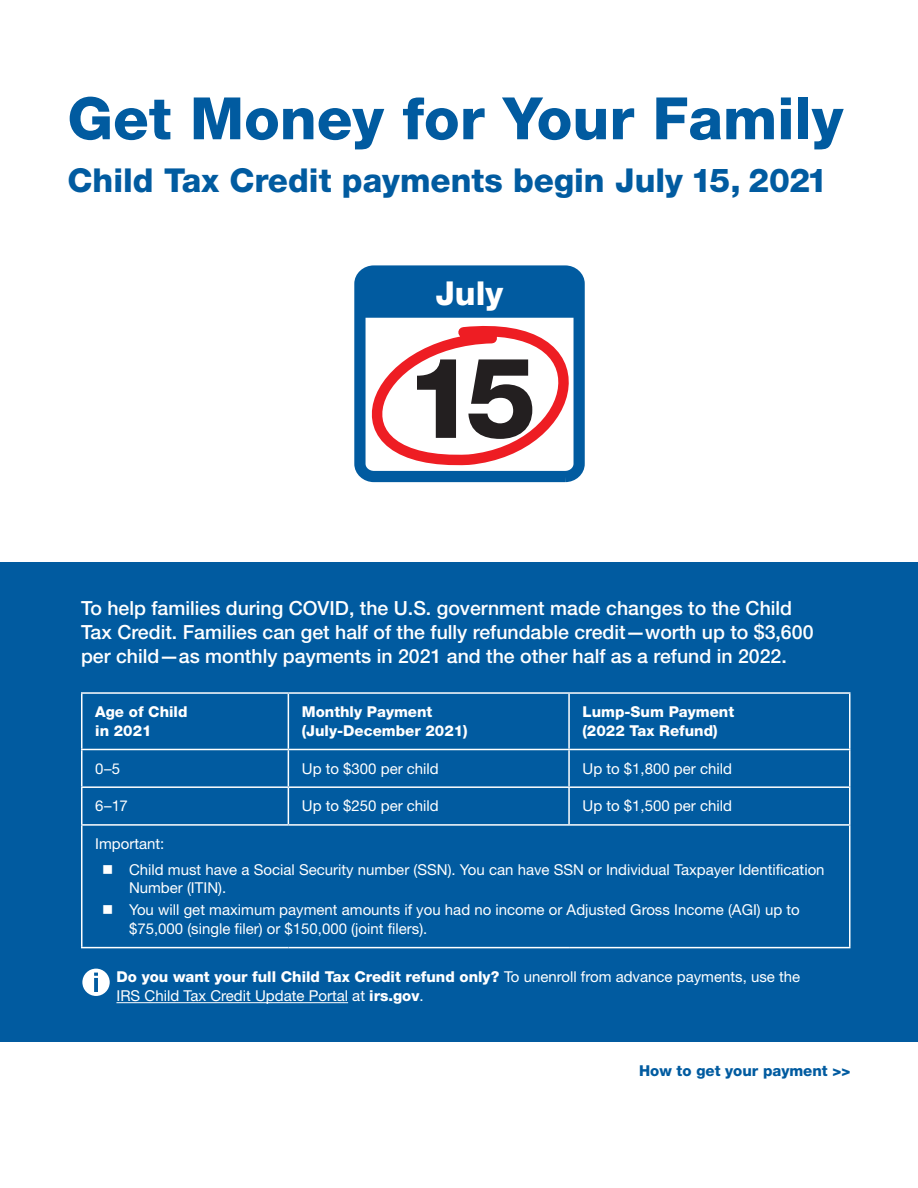
<style>
.page{position:relative;width:918px;height:1188px;background:#fff}
.page>*{position:absolute;margin:0;border:0;box-sizing:border-box;transform-origin:0 0}
.t1{font:800 112.5px "Helvetica Neue LT Std";color:#231f20}
.t2{font:800 58.5px "Helvetica Neue LT Std";color:#015ba0}
.t3{font:800 33px "Helvetica Neue LT Std";color:#015ba0}
.t4{font:800 33px "Helvetica Neue LT Std";color:#fff}
.t5{font:500 19.5px/24.3px "Helvetica Neue LT Std";color:#fff}
.t6{font:15px/18.8px "Helvetica Neue LT Std";color:#fff}
.t7{font:800 15px/18.8px "Helvetica Neue LT Std";color:#fff}
.t8{font:800 15px "Helvetica Neue LT Std";color:#015ba0}
.s1{font-weight:800}
</style>
<div class="page">
<div style="left:0;top:562px;width:918px;height:479px;background:#015ba0"></div>
<hr style="left:116px;top:1002px;width:232px;height:1px;background:#fff">
<div style="left:82px;top:969px;width:28px;height:27px;background:#fff;border-radius:50%"></div>
<svg style="left:94px;top:978px;width:4px;height:14px"></svg>
<svg style="left:94px;top:973px;width:4px;height:3px"></svg>
<svg style="left:354px;top:265px;width:231px;height:217px;background:#1e6daa"></svg>
<div style="left:360px;top:268px;width:219px;height:50px;background:#015ba0"></div>
<svg style="left:354px;top:318px;width:231px;height:152px"></svg>
<hr style="left:81px;top:692px;width:207px;height:2px;background:#fff">
<hr style="left:81px;top:694px;width:1px;height:55px;background:#fff">
<hr style="left:288px;top:692px;width:281px;height:2px;background:#fff">
<hr style="left:288px;top:694px;width:1px;height:55px;background:#fff">
<hr style="left:569px;top:692px;width:281px;height:2px;background:#fff">
<hr style="left:568px;top:694px;width:2px;height:55px;background:#fff">
<hr style="left:849px;top:694px;width:1px;height:55px;background:#fff">
<hr style="left:81px;top:749px;width:207px;height:1px;background:#fff">
<hr style="left:81px;top:750px;width:1px;height:36px;background:#fff">
<hr style="left:288px;top:749px;width:281px;height:1px;background:#fff">
<hr style="left:288px;top:750px;width:1px;height:36px;background:#fff">
<hr style="left:569px;top:749px;width:281px;height:1px;background:#fff">
<hr style="left:568px;top:750px;width:2px;height:36px;background:#fff">
<hr style="left:849px;top:750px;width:1px;height:36px;background:#fff">
<hr style="left:81px;top:786px;width:207px;height:2px;background:#fff">
<hr style="left:81px;top:788px;width:1px;height:36px;background:#fff">
<hr style="left:288px;top:786px;width:281px;height:2px;background:#fff">
<hr style="left:288px;top:788px;width:1px;height:36px;background:#fff">
<hr style="left:569px;top:786px;width:281px;height:2px;background:#fff">
<hr style="left:568px;top:788px;width:2px;height:36px;background:#fff">
<hr style="left:849px;top:788px;width:1px;height:36px;background:#fff">
<hr style="left:81px;top:824px;width:207px;height:2px;background:#fff">
<hr style="left:81px;top:826px;width:1px;height:121px;background:#fff">
<hr style="left:288px;top:824px;width:281px;height:2px;background:#fff">
<hr style="left:569px;top:824px;width:281px;height:2px;background:#fff">
<hr style="left:849px;top:826px;width:1px;height:121px;background:#fff">
<hr style="left:81px;top:947px;width:207px;height:1px;background:#fff">
<hr style="left:288px;top:947px;width:281px;height:1px;background:#fff">
<hr style="left:569px;top:947px;width:281px;height:1px;background:#fff">
<h2 class="t2" style="left:68px;top:84px;width:777px">Get Money for Your Family</h2>
<h3 class="t3" style="left:68px;top:161px;width:762px">Child Tax Credit payments begin July 15, 2021</h3>
<h3 class="t4" style="left:435px;top:273px;width:69px">July</h3>
<h1 class="t1" style="left:405px;top:331px;width:133px">15</h1>
<h3 class="t5" style="left:81px;top:595px;width:734px">To help families during COVID, the U.S. government made changes to the Child<br>Tax Credit. Families can get half of the fully refundable credit—worth up to $3,600 per child—as monthly payments in 2021 and the other half as a refund in 2022.</h3>
<p class="t7" style="left:95px;top:702px;width:94px">Age of Child in 2021</p>
<p class="t7" style="left:302px;top:702px;width:167px">Monthly Payment (July-December 2021)</p>
<p class="t7" style="left:583px;top:702px;width:153px">Lump-Sum Payment (2022 Tax Refund)</p>
<p class="t6" style="left:95px;top:759px;width:27px">0–5</p>
<p class="t6" style="left:302px;top:759px;width:138px">Up to $300 per child</p>
<p class="t6" style="left:583px;top:759px;width:151px">Up to $1,800 per child</p>
<p class="t6" style="left:95px;top:796px;width:34px">6–17</p>
<p class="t6" style="left:302px;top:796px;width:138px">Up to $250 per child</p>
<p class="t6" style="left:583px;top:796px;width:151px">Up to $1,500 per child</p>
<p class="t6" style="left:129px;top:831px;width:697px;line-height:25.5px;text-indent:-34px">Important:<br>Child must have a Social Security number (SSN). You can have SSN or Individual Taxpayer Identification</p>
<p class="t6" style="left:129px;top:877px;width:672px;line-height:22px">Number (ITIN).<br>You will get maximum payment amounts if you had no income or Adjusted Gross Income (AGI) up to</p>
<p class="t6" style="left:129px;top:919px;width:300px">$75,000 (single filer) or $150,000 (joint filers).</p>
<p class="t6" style="left:116px;top:968px;width:685px"><span class="s1">Do you want your full Child Tax Credit refund only?</span> To unenroll from advance payments, use the<br>IRS Child Tax Credit Update Portal at <span class="s1">irs.gov</span>.</p>
<p class="t8" style="left:639px;top:1061px;width:213px">How to get your payment &gt;&gt;</p>
</div>
